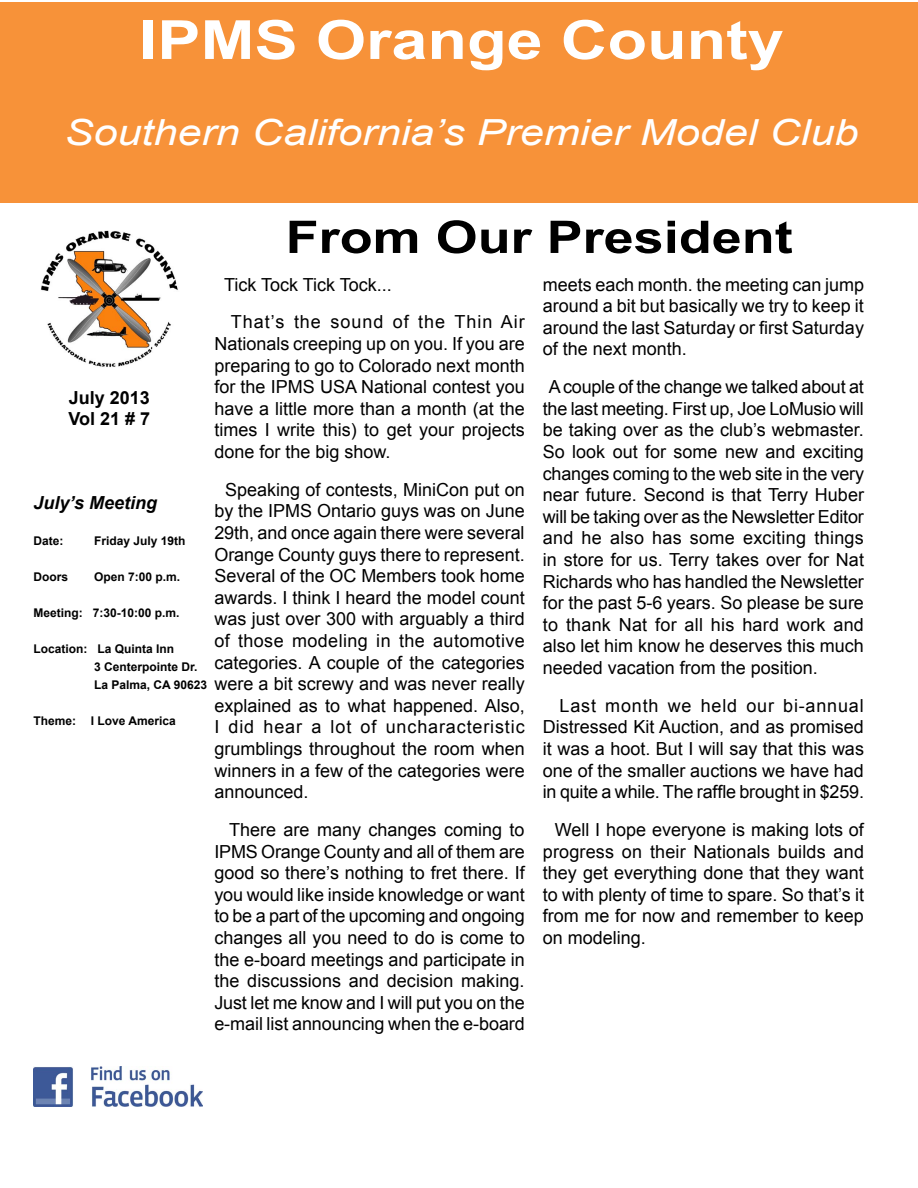
<style>
.page{position:relative;width:918px;height:1188px;background:#fff}
.page>*{position:absolute;margin:0;border:0;box-sizing:border-box;transform-origin:0 0}
.t1{font:700 54px "Arial";color:#fff;scale:1.2 1}
.t2{font:700 45px "Arial";color:#000;scale:1.2 1}
.t3{font:italic 36px "Arial";color:#fff;scale:1.2 1}
.t4{font:18px/21.6px "Arial";color:#000;text-align:justify}
.t5{font:18px/37.8px "Arial";letter-spacing:.055em;color:#000}
.t6{font:700 18px/21.6px "Arial";color:#000}
.t7{font:italic 700 18px "Arial";color:#000}
.t8{font:700 12px/18px "Arial";color:#000}
</style>
<div class="page">
<div style="left:0;top:2px;width:918px;height:200px;background:#f79239"></div>
<img style="left:41px;top:231px;width:137px;height:136px">
<img style="left:34px;top:1067px;width:168px;height:40px">
<h1 class="t1" style="left:139px;top:4px;width:539px">IPMS Orange County</h1>
<h3 class="t3" style="left:65px;top:109px;width:663px">Southern California’s Premier Model Club</h3>
<h2 class="t2" style="left:286px;top:208px;width:424px">From Our President</h2>
<p class="t5" style="left:231px;top:266px;width:295px;text-indent:-7px">Tick Tock Tick Tock...<br>That’s the sound of the Thin Air</p>
<p class="t4" style="left:214px;top:333px;width:312px">Nationals creeping up on you. If you are preparing to go to Colorado next month for the IPMS USA National contest you have a little more than a month (at the times I write this) to get your projects done for the big show.</p>
<p class="t4" style="left:214px;top:479px;width:312px;text-indent:11px">Speaking of contests, MiniCon put on by the IPMS Ontario guys was on June 29th, and once again there were several Orange County guys there to represent.<br>Several of the OC Members took home awards. I think I heard the model count was just over 300 with arguably a third of those modeling in the automotive categories. A couple of the categories were a bit screwy and was never really explained as to what happened. Also, I did hear a lot of uncharacteristic grumblings throughout the room when winners in a few of the categories were announced.</p>
<p class="t4" style="left:214px;top:819px;width:312px;text-indent:15px">There are many changes coming to IPMS Orange County and all of them are good so there’s nothing to fret there. If you would like inside knowledge or want to be a part of the upcoming and ongoing changes all you need to do is come to the e-board meetings and participate in the discussions and decision making.<br>Just let me know and I will put you on the e-mail list announcing when the e-board</p>
<p class="t4" style="left:543px;top:274px;width:323px">meets each month. the meeting can jump around a bit but basically we try to keep it around the last Saturday or first Saturday of the next month.</p>
<p class="t4" style="left:543px;top:376px;width:323px;text-indent:6px">A couple of the change we talked about at the last meeting. First up, Joe LoMusio will be taking over as the club’s webmaster.<br>So look out for some new and exciting changes coming to the web site in the very near future. Second is that Terry Huber will be taking over as the Newsletter Editor and he also has some exciting things in store for us. Terry takes over for Nat Richards who has handled the Newsletter for the past 5-6 years. So please be sure to thank Nat for all his hard work and also let him know he deserves this much needed vacation from the position.</p>
<p class="t4" style="left:543px;top:695px;width:323px;text-indent:17px">Last month we held our bi-annual Distressed Kit Auction, and as promised it was a hoot. But I will say that this was one of the smaller auctions we have had in quite a while. The raffle brought in $259.</p>
<p class="t4" style="left:543px;top:819px;width:323px;text-indent:12px">Well I hope everyone is making lots of progress on their Nationals builds and they get everything done that they want to with plenty of time to spare. So that’s it from me for now and remember to keep on modeling.</p>
<p class="t6" style="left:69px;top:387px;width:83px">July 2013<br>Vol 21 # 7</p>
<p class="t7" style="left:34px;top:491px;width:125px">July’s Meeting</p>
<p class="t8" style="left:34px;top:532px;width:31px">Date:</p>
<p class="t8" style="left:94px;top:532px;width:93px">Friday July 19th</p>
<p class="t8" style="left:34px;top:568px;width:36px">Doors</p>
<p class="t8" style="left:94px;top:568px;width:88px">Open 7:00 p.m.</p>
<p class="t8" style="left:34px;top:604px;width:148px">Meeting: 7:30-10:00 p.m.</p>
<p class="t8" style="left:94px;top:640px;width:114px;text-indent:-61px">Location: La Quinta Inn<br>3 Centerpointe Dr.<br>La Palma, CA 90623</p>
<p class="t8" style="left:34px;top:712px;width:144px">Theme: I Love America</p>
</div>
